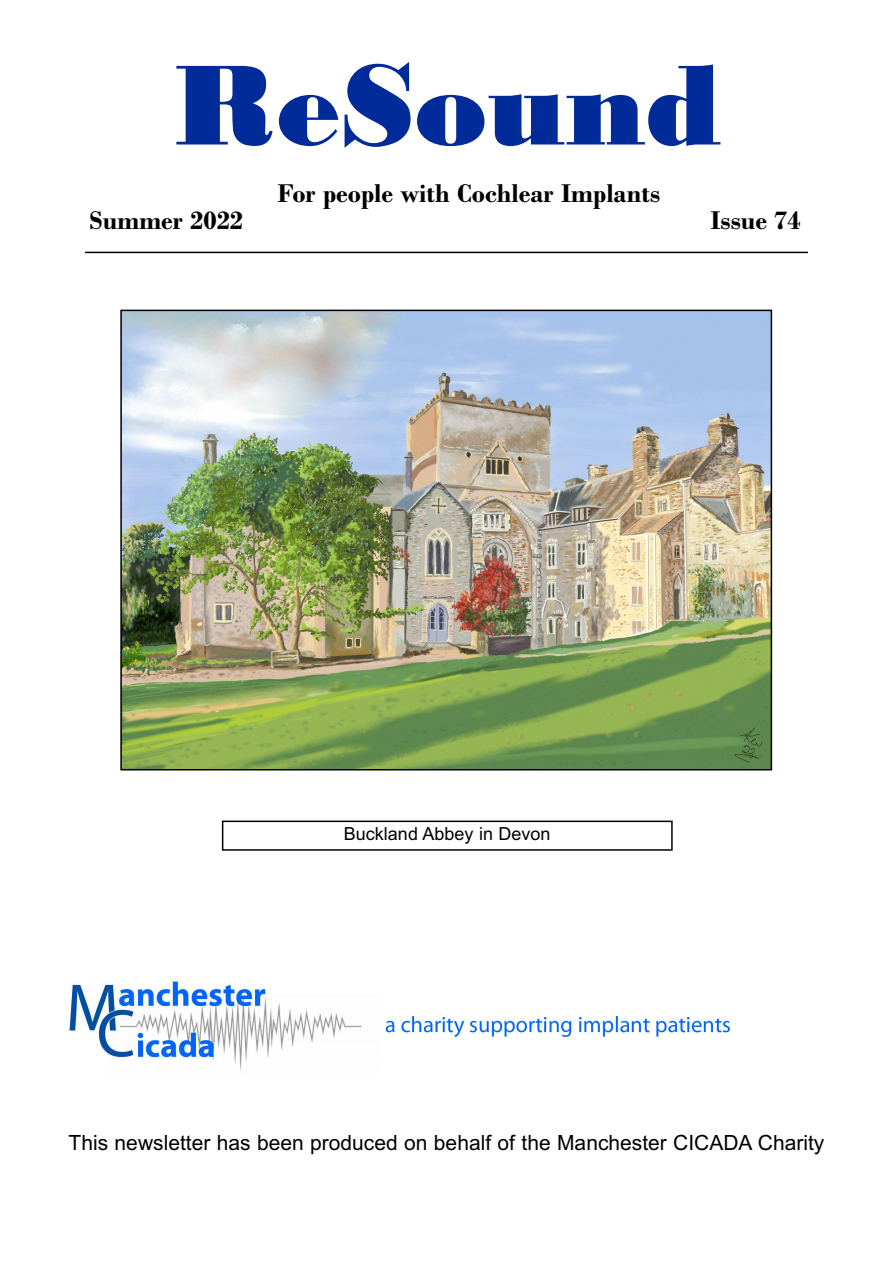
<style>
.page{position:relative;width:893px;height:1263px;background:#fff}
.page>*{position:absolute;margin:0;border:0;box-sizing:border-box;transform-origin:0 0}
.t1{font:120px "Bodoni MT Black";color:#002b98}
.t2{font:700 27px "Bodoni";color:#000}
.t3{font:21px "Arial";color:#000}
.t4{font:18px "Arial";color:#000}
</style>
<div class="page">
<hr style="left:85px;top:252px;width:723px;height:1px;background:#000">
<img style="left:68px;top:981px;width:663px;height:90px">
<div style="left:222px;top:821px;width:451px;height:30px;border:2px solid #000"></div>
<img style="left:123px;top:313px;width:646px;height:454px">
<div style="left:120px;top:310px;width:652px;height:460px;border:2px solid #000"></div>
<h1 class="t1" style="left:173px;top:33px;width:550px">ReSound</h1>
<p class="t2" style="left:90px;top:203px;width:155px">Summer 2022</p>
<p class="t2" style="left:278px;top:177px;width:384px">For people with Cochlear Implants</p>
<p class="t2" style="left:710px;top:204px;width:92px">Issue 74</p>
<p class="t4" style="left:344px;top:823px;width:208px">Buckland Abbey in Devon</p>
<p class="t3" style="left:69px;top:1130px;width:757px">This newsletter has been produced on behalf of the Manchester CICADA Charity</p>
</div>
